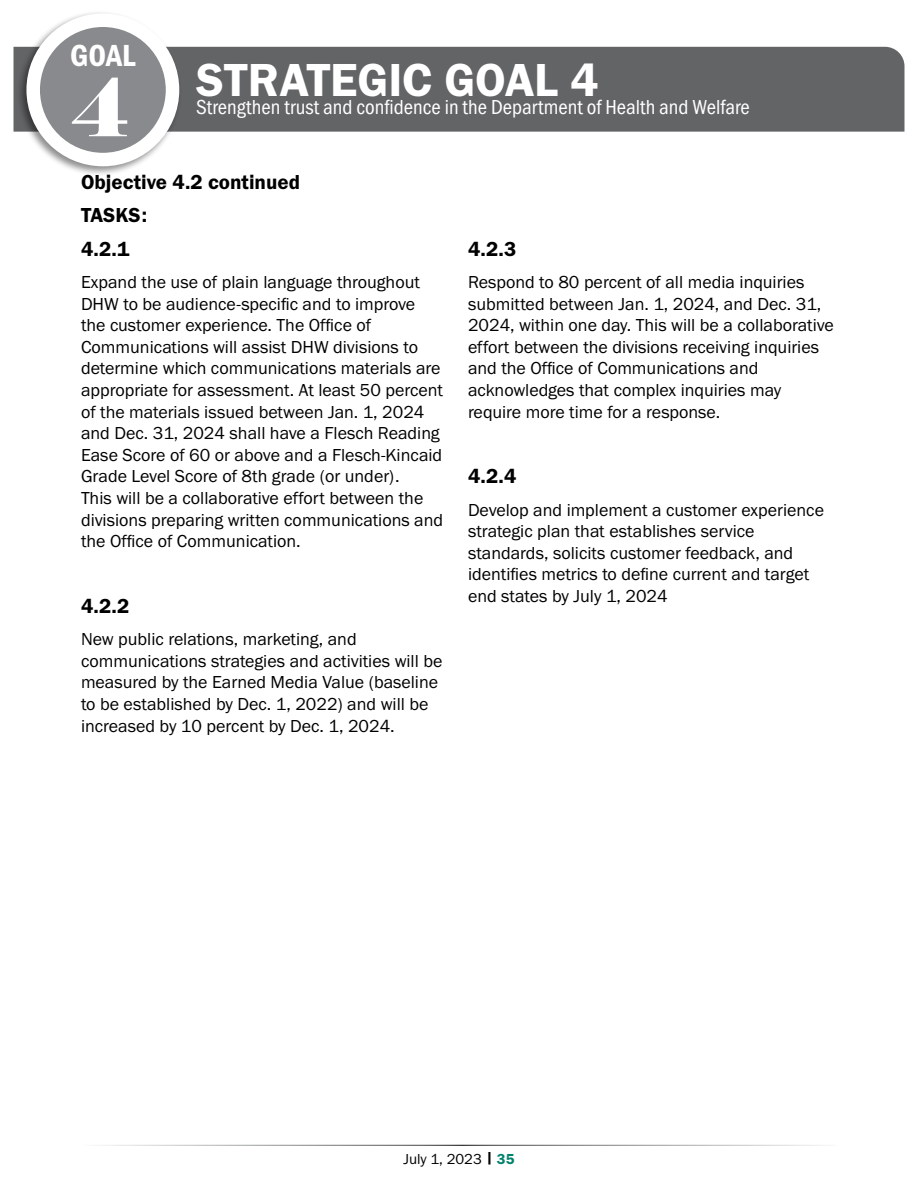
<style>
.page{position:relative;width:918px;height:1188px;background:#fff}
.page>*{position:absolute;margin:0;border:0;box-sizing:border-box;transform-origin:0 0}
.t1{font:79.95px "Elephant";color:#fff}
.t2{font:48px "Franklin Gothic URW Dem";color:#fff}
.t3{font:31.65px "Franklin Gothic URW Con Dem";color:#fff}
.t4{font:21px "Franklin Gothic URW Cond";color:#fff}
.t5{font:21px/33.3px "Franklin Gothic URW Dem";color:#000}
.t6{font:18px/21.6px "Franklin Gothic URW Boo";color:#000}
.t7{font:15px "Franklin Gothic URW Boo";color:#000}
.s1{font-family:"Franklin Gothic URW Dem"}
.s2{font-family:"Franklin Gothic URW Dem";color:#00836d}
</style>
<div class="page">
<div style="left:14px;top:47px;width:890px;height:85px;background:#636466"></div>
<div style="left:16px;top:11px;width:166px;height:165px;background:#000;opacity:.45"></div>
<div style="left:33px;top:20px;width:140px;height:140px;background:#888a8d;border-radius:50%"></div>
<div style="left:26px;top:13px;width:153px;height:153px;border:14px solid #fff;border-radius:50%"></div>
<h3 class="t3" style="left:70px;top:34px;width:67px">GOAL</h3>
<h1 class="t1" style="left:73px;top:58px;width:57px">4</h1>
<h2 class="t2" style="left:196px;top:51px;width:404px">STRATEGIC GOAL 4</h2>
<p class="t4" style="left:196px;top:92px;width:555px">Strengthen trust and confidence in the Department of Health and Welfare</p>
<p class="t5" style="left:81px;top:165px;width:221px">Objective 4.2 continued<br>TASKS:<br>4.2.1</p>
<p class="t6" style="left:81px;top:271px;width:364px">Expand the use of plain language throughout DHW to be audience-specific and to improve the customer experience. The Office of Communications will assist DHW divisions to determine which communications materials are appropriate for assessment. At least 50 percent of the materials issued between Jan. 1, 2024 and Dec. 31, 2024 shall have a Flesch Reading Ease Score of 60 or above and a Flesch-Kincaid Grade Level Score of 8th grade (or under).<br>This will be a collaborative effort between the divisions preparing written communications and the Office of Communication.</p>
<p class="t5" style="left:81px;top:589px;width:50px">4.2.2</p>
<p class="t6" style="left:81px;top:628px;width:363px">New public relations, marketing, and communications strategies and activities will be measured by the Earned Media Value (baseline to be established by Dec. 1, 2022) and will be increased by 10 percent by Dec. 1, 2024.</p>
<p class="t5" style="left:468px;top:232px;width:50px">4.2.3</p>
<p class="t6" style="left:468px;top:271px;width:367px">Respond to 80 percent of all media inquiries submitted between Jan. 1, 2024, and Dec. 31, 2024, within one day. This will be a collaborative effort between the divisions receiving inquiries and the Office of Communications and acknowledges that complex inquiries may require more time for a response.</p>
<p class="t5" style="left:468px;top:459px;width:50px">4.2.4</p>
<p class="t6" style="left:468px;top:499px;width:358px">Develop and implement a customer experience strategic plan that establishes service standards, solicits customer feedback, and identifies metrics to define current and target end states by July 1, 2024</p>
<p class="t7" style="left:403px;top:1149px;width:113px">July 1, 2023 <span class="s1">|</span> <span class="s2">35</span></p>
</div>
